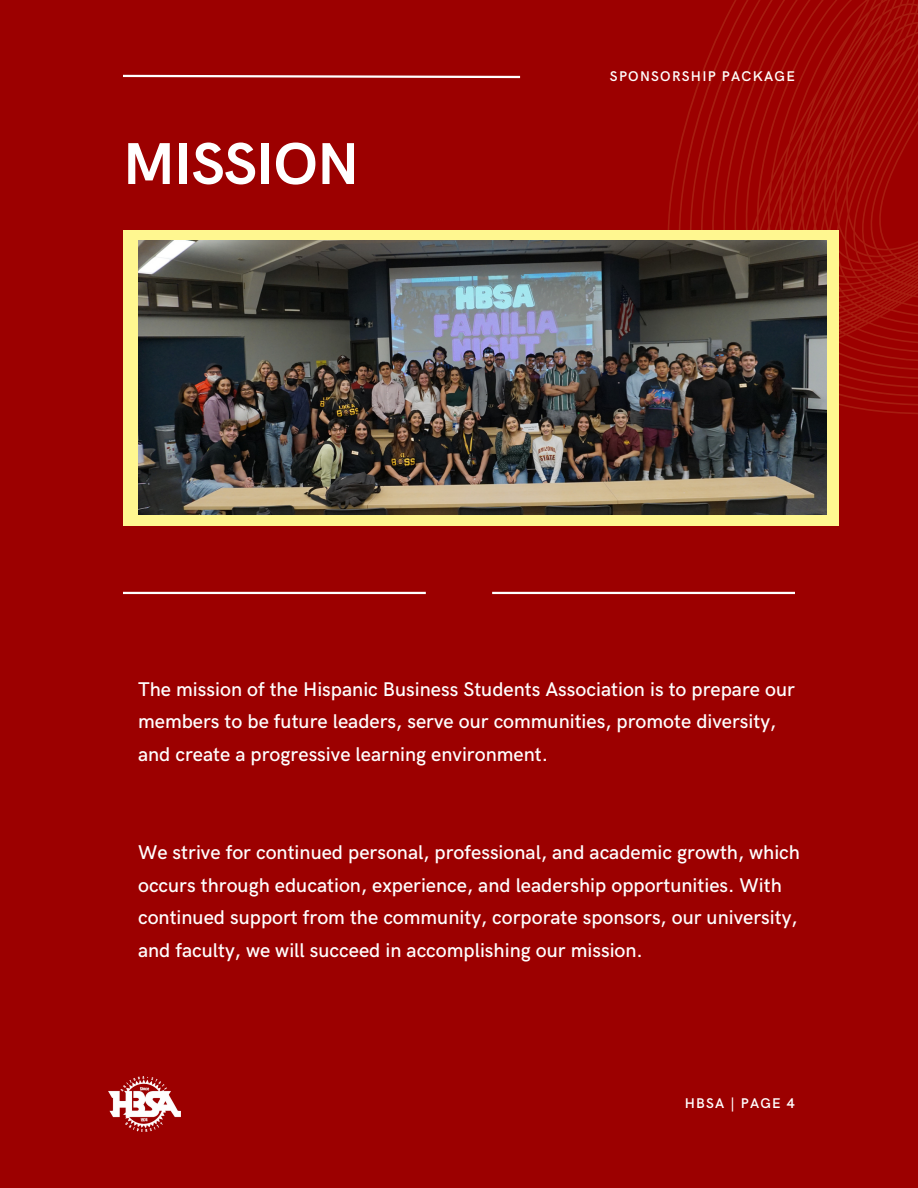
<style>
.page{position:relative;width:918px;height:1188px;background:#9c0000}
.page>*{position:absolute;margin:0;border:0;box-sizing:border-box;transform-origin:0 0}
.t1{font:700 59.25px "HK Grotesk";letter-spacing:-.01em;color:#fff}
.t2{font:500 19.95px/32.7px "HK Grotesk";color:#fff}
.t3{font:600 14.1px "HK Grotesk";letter-spacing:.09em;color:#fff}
</style>
<div class="page">
<svg style="left:123px;top:74px;width:398px;height:5px"></svg>
<hr style="left:123px;top:592px;width:303px;height:2px;background:#fff">
<hr style="left:492px;top:592px;width:303px;height:2px;background:#fff">
<svg style="left:530px;top:0;width:388px;height:595px"></svg>
<img style="left:108px;top:1076px;width:72px;height:55px">
<div style="left:123px;top:230px;width:715px;height:296px;background:#fff790"></div>
<img style="left:138px;top:240px;width:689px;height:275px">
<p class="t1" style="left:123px;top:131px;width:238px">MISSION</p>
<p class="t3" style="left:610px;top:68px;width:187px">SPONSORSHIP PACKAGE</p>
<h1 class="t2" style="left:138px;top:674px;width:658px">The mission of the Hispanic Business Students Association is to prepare our members to be future leaders, serve our communities, promote diversity, and create a progressive learning environment.</h1>
<p class="t2" style="left:138px;top:837px;width:663px">We strive for continued personal, professional, and academic growth, which occurs through education, experience, and leadership opportunities. With continued support from the community, corporate sponsors, our university, and faculty, we will succeed in accomplishing our mission.</p>
<h2 class="t3" style="left:685px;top:1096px;width:112px">HBSA | PAGE 4</h2>
</div>
